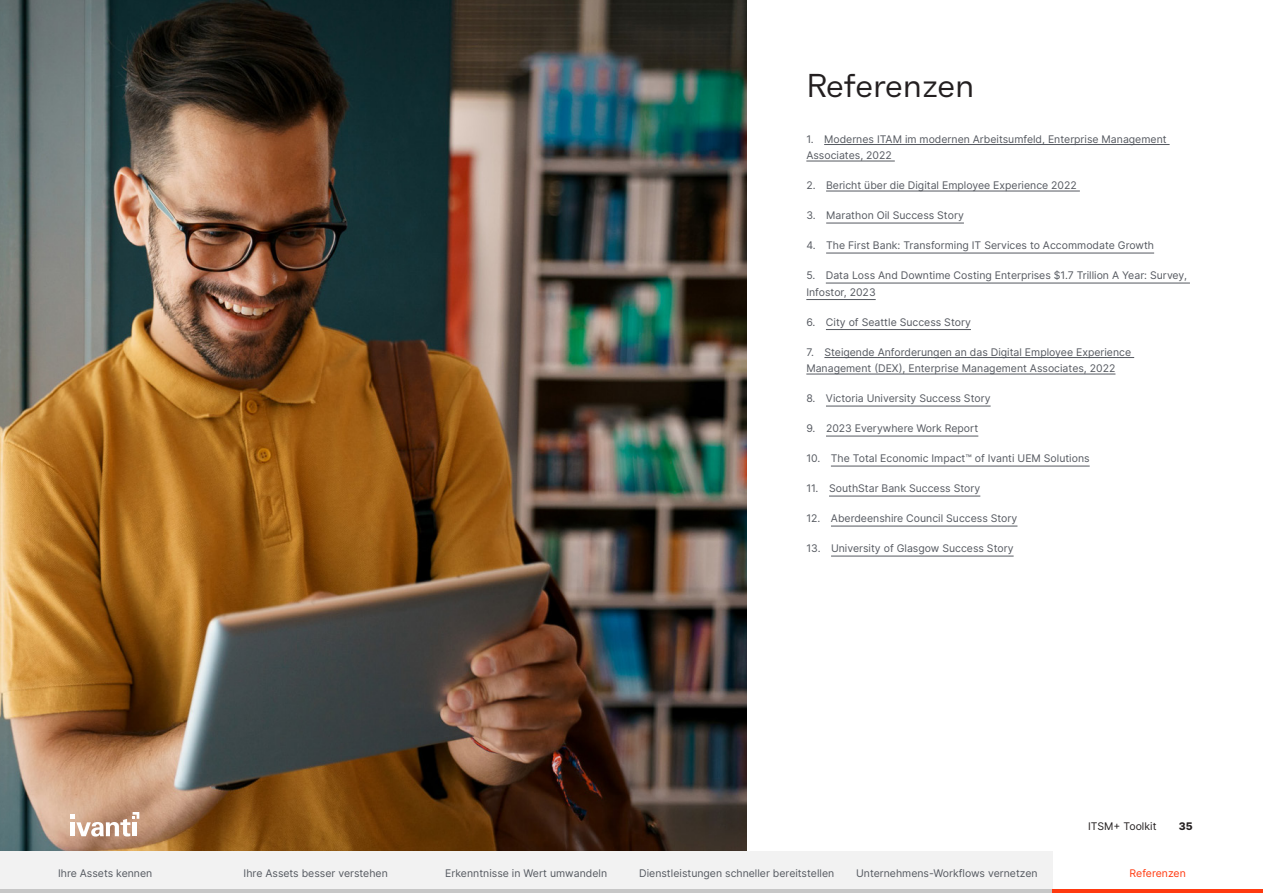
<style>
.page{position:relative;width:1263px;height:893px;background:#fff}
.page>*{position:absolute;margin:0;border:0;box-sizing:border-box;transform-origin:0 0}
.Heading_2{font:33px "Faktum";color:#231f20}
.t1{font:10.5px/16.5px "Inter";color:#555960}
.t2{font:10.5px "Inter";color:#231f20}
.t3{font:10.5px "Inter";color:#ff390f}
.t4{font:800 10.5px "Inter";color:#231f20}
</style>
<div class="page">
<img style="left:0;top:0;width:746px;height:851px">
<div style="left:421px;top:851px;width:210px;height:42px;background:#f2f2f2"></div>
<hr style="left:421px;top:889px;width:210px;height:4px;background:#c7c7c7">
<div style="left:842px;top:851px;width:210px;height:42px;background:#f2f2f2"></div>
<hr style="left:842px;top:889px;width:210px;height:4px;background:#c7c7c7">
<div style="left:631px;top:851px;width:211px;height:42px;background:#f2f2f2"></div>
<hr style="left:631px;top:889px;width:211px;height:4px;background:#c7c7c7">
<hr style="left:1052px;top:889px;width:211px;height:4px;background:#ff390f">
<div style="left:210px;top:851px;width:211px;height:42px;background:#f2f2f2"></div>
<hr style="left:210px;top:889px;width:211px;height:3px;background:#c7c7c7">
<div style="left:0;top:851px;width:210px;height:42px;background:#f2f2f2"></div>
<hr style="left:0;top:889px;width:210px;height:4px;background:#c7c7c7">
<svg style="left:70px;top:812px;width:69px;height:24px"></svg>
<hr style="left:133px;top:822px;width:4px;height:14px;background:#fff">
<hr style="left:824px;top:144px;width:345px;height:1px;background:#555960">
<hr style="left:806px;top:161px;width:89px;height:1px;background:#555960">
<hr style="left:826px;top:191px;width:254px;height:1px;background:#555960">
<hr style="left:826px;top:223px;width:138px;height:1px;background:#555960">
<hr style="left:826px;top:253px;width:328px;height:1px;background:#555960">
<hr style="left:826px;top:283px;width:364px;height:1px;background:#555960">
<hr style="left:806px;top:299px;width:70px;height:1px;background:#555960">
<hr style="left:826px;top:329px;width:145px;height:1px;background:#555960">
<hr style="left:824px;top:357px;width:310px;height:1px;background:#555960">
<hr style="left:806px;top:374px;width:309px;height:1px;background:#555960">
<hr style="left:826px;top:406px;width:165px;height:1px;background:#555960">
<hr style="left:826px;top:436px;width:152px;height:1px;background:#555960">
<hr style="left:831px;top:466px;width:259px;height:1px;background:#555960">
<hr style="left:829px;top:496px;width:151px;height:1px;background:#555960">
<hr style="left:831px;top:526px;width:186px;height:1px;background:#555960">
<hr style="left:831px;top:556px;width:183px;height:1px;background:#555960">
<p class="Heading_2" style="left:806px;top:65px;width:170px">Referenzen</p>
<p class="t1" style="left:806px;top:130px;width:362px">1. Modernes ITAM im modernen Arbeitsumfeld, Enterprise Management<br>Associates, 2022</p>
<p class="t1" style="left:806px;top:177px;width:272px">2. Bericht über die Digital Employee Experience 2022</p>
<p class="t1" style="left:806px;top:207px;width:159px">3. Marathon Oil Success Story</p>
<p class="t1" style="left:806px;top:237px;width:349px">4. The First Bank: Transforming IT Services to Accommodate Growth</p>
<p class="t1" style="left:806px;top:267px;width:382px">5. Data Loss And Downtime Costing Enterprises $1.7 Trillion A Year: Survey,<br>Infostor, 2023</p>
<p class="t1" style="left:806px;top:313px;width:166px">6. City of Seattle Success Story</p>
<p class="t1" style="left:806px;top:343px;width:326px">7. Steigende Anforderungen an das Digital Employee Experience<br>Management (DEX), Enterprise Management Associates, 2022</p>
<p class="t1" style="left:806px;top:390px;width:186px">8. Victoria University Success Story</p>
<p class="t1" style="left:806px;top:420px;width:173px">9. 2023 Everywhere Work Report</p>
<p class="t1" style="left:806px;top:450px;width:285px">10. The Total Economic Impact™ of Ivanti UEM Solutions</p>
<p class="t1" style="left:806px;top:480px;width:175px">11. SouthStar Bank Success Story</p>
<p class="t1" style="left:806px;top:510px;width:213px">12. Aberdeenshire Council Success Story</p>
<p class="t1" style="left:806px;top:540px;width:209px">13. University of Glasgow Success Story</p>
<p class="t2" style="left:1088px;top:819px;width:70px">ITSM+ Toolkit</p>
<p class="t4" style="left:1179px;top:819px;width:15px">35</p>
<p class="t1" style="left:58px;top:865px;width:96px">Ihre Assets kennen</p>
<p class="t1" style="left:244px;top:865px;width:146px">Ihre Assets besser verstehen</p>
<p class="t1" style="left:445px;top:865px;width:163px">Erkenntnisse in Wert umwandeln</p>
<p class="t1" style="left:639px;top:865px;width:197px">Dienstleistungen schneller bereitstellen</p>
<p class="t1" style="left:856px;top:865px;width:183px">Unternehmens-Workflows vernetzen</p>
<p class="t3" style="left:1129px;top:866px;width:58px">Referenzen</p>
</div>
